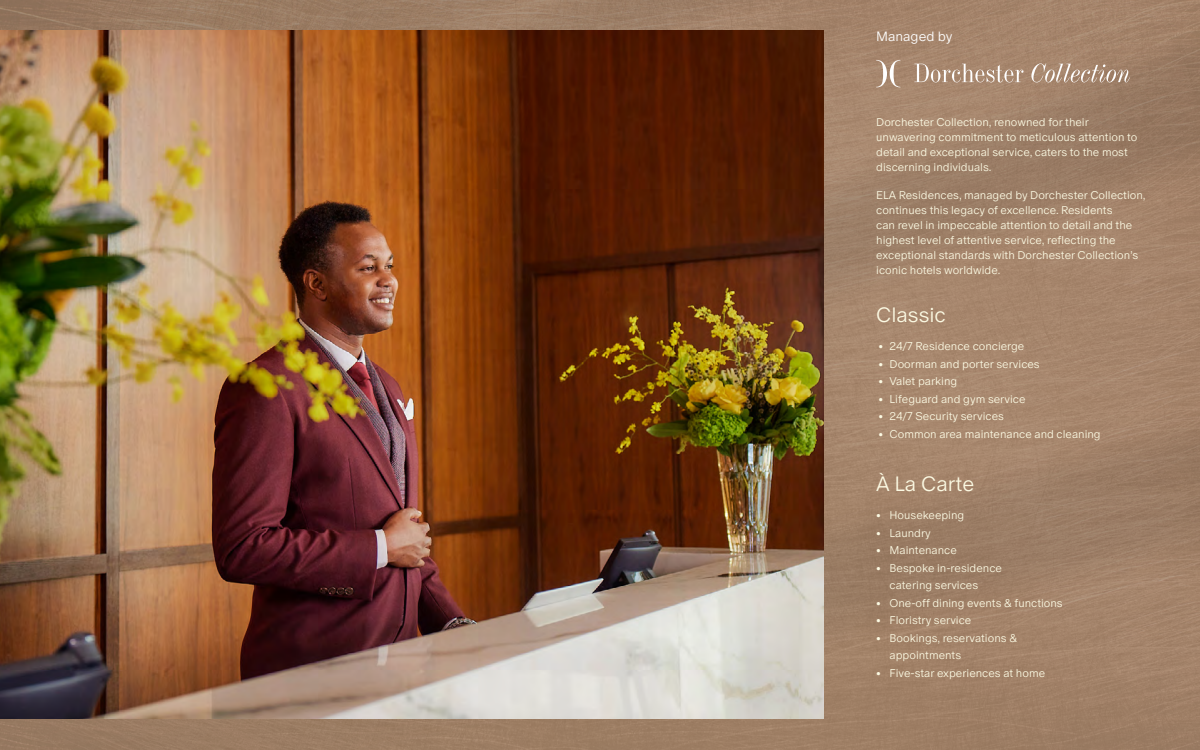
<style>
.page{position:relative;width:1200px;height:750px;background:#fff}
.page>*{position:absolute;margin:0;border:0;box-sizing:border-box;transform-origin:0 0}
.t1{font:20.75px "ABC Oracle Variable";color:#fcfae3}
.t2{font:13.44px "ABC Oracle Variable";color:#fff}
.t3{font:11.25px/15px "ABC Oracle Variable";color:#fcfae3}
</style>
<div class="page">
<img style="left:0;top:0;width:1200px;height:750px">
<svg style="left:914px;top:64px;width:110px;height:18px;background:#b99f8b"></svg>
<svg style="left:1031px;top:63px;width:99px;height:19px;background:#b69c88"></svg>
<svg style="left:876px;top:60px;width:24px;height:27px"></svg>
<img style="left:0;top:31px;width:824px;height:688px">
<p class="t2" style="left:876px;top:27px;width:78px">Managed by</p>
<p class="t3" style="left:876px;top:114px;width:263px">Dorchester Collection, renowned for their unwavering commitment to meticulous attention to detail and exceptional service, caters to the most discerning individuals.</p>
<p class="t3" style="left:876px;top:187px;width:271px">ELA Residences, managed by Dorchester Collection, continues this legacy of excellence. Residents<br>can revel in impeccable attention to detail and the highest level of attentive service, reflecting the exceptional standards with Dorchester Collection’s iconic hotels worldwide.</p>
<h1 class="t1" style="left:876px;top:300px;width:71px">Classic</h1>
<p class="t3" style="left:878px;top:338px;width:148px">• 24/7 Residence concierge</p>
<p class="t3" style="left:878px;top:356px;width:163px">• Doorman and porter services</p>
<p class="t3" style="left:878px;top:373px;width:80px">• Valet parking</p>
<p class="t3" style="left:878px;top:391px;width:149px">• Lifeguard and gym service</p>
<p class="t3" style="left:878px;top:408px;width:127px">• 24/7 Security services</p>
<p class="t3" style="left:878px;top:426px;width:224px">• Common area maintenance and cleaning</p>
<h1 class="t1" style="left:876px;top:470px;width:100px">À La Carte</h1>
<p class="t3" style="left:876px;top:508px;width:90px">• Housekeeping</p>
<p class="t3" style="left:876px;top:525px;width:56px">• Laundry</p>
<p class="t3" style="left:876px;top:543px;width:82px">• Maintenance</p>
<p class="t3" style="left:890px;top:559px;width:114px;line-height:17.5px;text-indent:-13px">• Bespoke in-residence catering services</p>
<p class="t3" style="left:876px;top:595px;width:188px">• One-off dining events &amp; functions</p>
<p class="t3" style="left:876px;top:613px;width:97px">• Floristry service</p>
<p class="t3" style="left:890px;top:629px;width:129px;line-height:17.5px;text-indent:-13px">• Bookings, reservations &amp; appointments</p>
<p class="t3" style="left:876px;top:665px;width:170px">• Five-star experiences at home</p>
</div>
